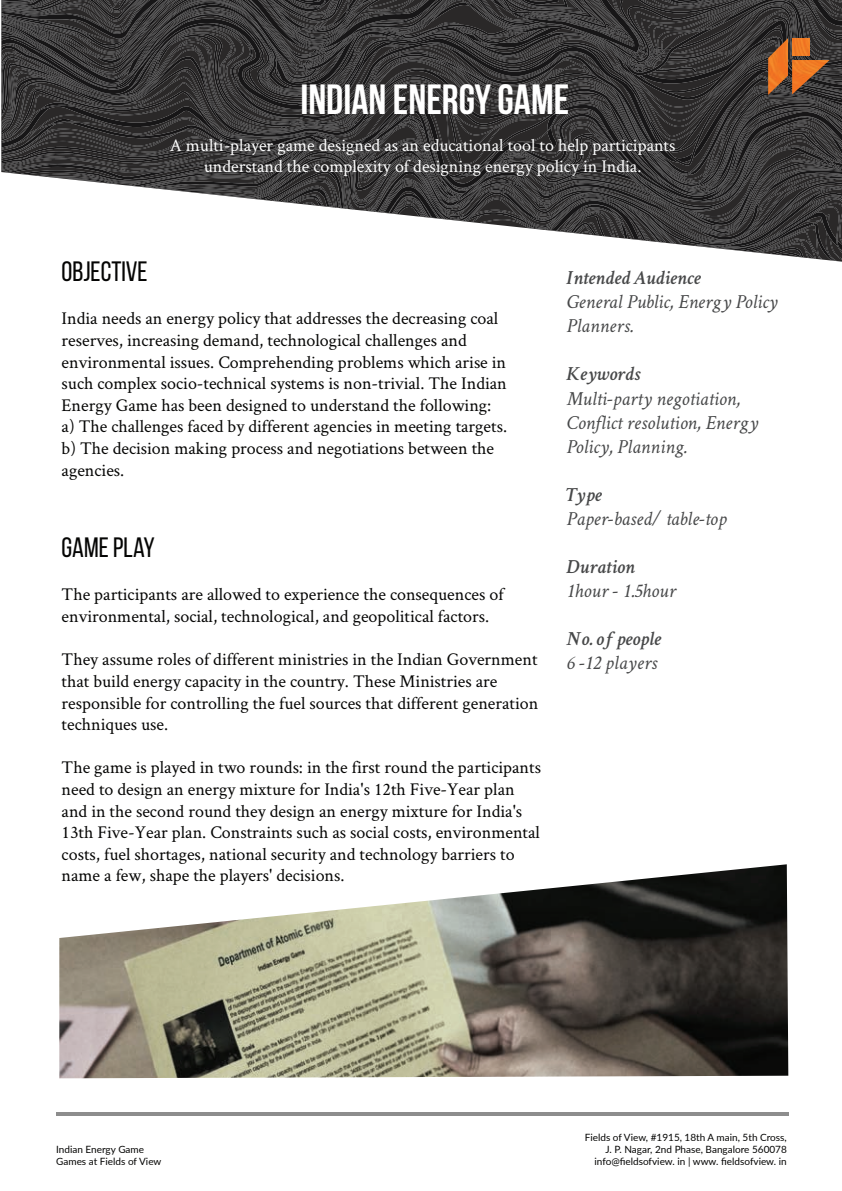
<style>
.page{position:relative;width:842px;height:1191px;background:#fff}
.page>*{position:absolute;margin:0;border:0;box-sizing:border-box;transform-origin:0 0}
.t1{font:700 42px "Bebas Neue";color:#fff}
.t2{font:28px "Bebas Neue";color:#050504}
.t3{font:italic 20px/24px "Crimson Text";color:#474849}
.t4{font:italic 600 20px "Crimson Text";color:#474849}
.t5{font:18px/21.6px "Crimson Text";color:#050504}
.t6{font:18px/21.6px "Crimson Text";color:#fff;text-align:center}
.t7{font:10px/12px "Lato";color:#050504}
</style>
<div class="page">
<svg style="left:1px;top:81px;width:841px;height:85px;background:#363535"></svg>
<svg style="left:1px;top:79px;width:841px;height:2px;background:#353435"></svg>
<svg style="left:1px;top:77px;width:841px;height:2px;background:#373536"></svg>
<svg style="left:1px;top:75px;width:841px;height:2px;background:#373536"></svg>
<svg style="left:1px;top:70px;width:841px;height:5px;background:#363535"></svg>
<svg style="left:1px;top:66px;width:841px;height:3px;background:#363535"></svg>
<svg style="left:17px;top:62px;width:825px;height:4px;background:#373536"></svg>
<svg style="left:1px;top:58px;width:841px;height:4px;background:#383737"></svg>
<svg style="left:1px;top:53px;width:841px;height:5px;background:#393838"></svg>
<svg style="left:1px;top:50px;width:841px;height:3px;background:#383737"></svg>
<svg style="left:1px;top:47px;width:841px;height:3px;background:#373636"></svg>
<svg style="left:1px;top:0;width:841px;height:47px;background:#393738"></svg>
<svg style="left:723px;top:249px;width:119px;height:12px"></svg>
<svg style="left:648px;top:241px;width:194px;height:2px"></svg>
<svg style="left:146px;top:142px;width:696px;height:98px"></svg>
<svg style="left:147px;top:143px;width:695px;height:92px"></svg>
<img style="left:768px;top:38px;width:20px;height:57px">
<img style="left:792px;top:60px;width:38px;height:34px">
<img style="left:792px;top:38px;width:17px;height:18px">
<img style="left:59px;top:864px;width:729px;height:214px">
<hr style="left:56px;top:1112px;width:732px;height:3px;background:#8d8d8d">
<h1 class="t1" style="left:300px;top:77px;width:270px">INDIAN ENERGY GAME</h1>
<p class="t6" style="left:170px;top:133px;width:507px">A multi-player game designed as an educational tool to help participants understand the complexity of designing energy policy in India.</p>
<h2 class="t2" style="left:62px;top:256px;width:88px">OBJECTIVE</h2>
<p class="t5" style="left:62px;top:307px;width:447px">India needs an energy policy that addresses the decreasing coal reserves, increasing demand, technological challenges and environmental issues. Comprehending problems which arise in such complex socio-technical systems is non-trivial. The Indian Energy Game has been designed to understand the following: a) The challenges faced by different agencies in meeting targets. b) The decision making process and negotiations between the agencies.</p>
<h2 class="t2" style="left:62px;top:532px;width:95px">GAME PLAY</h2>
<p class="t5" style="left:62px;top:583px;width:443px">The participants are allowed to experience the consequences of environmental, social, technological, and geopolitical factors.</p>
<p class="t5" style="left:62px;top:648px;width:478px">They assume roles of different ministries in the Indian Government that build energy capacity in the country. These Ministries are responsible for controlling the fuel sources that different generation techniques use.</p>
<p class="t5" style="left:62px;top:756px;width:481px">The game is played in two rounds: in the first round the participants need to design an energy mixture for India's 12th Five-Year plan and in the second round they design an energy mixture for India's 13th Five-Year plan. Constraints such as social costs, environmental costs, fuel shortages, national security and technology barriers to name a few, shape the players' decisions.</p>
<p class="t4" style="left:566px;top:264px;width:136px">Intended Audience</p>
<p class="t3" style="left:566px;top:290px;width:213px">General Public, Energy Policy<br>Planners.</p>
<p class="t4" style="left:566px;top:360px;width:75px">Keywords</p>
<p class="t3" style="left:566px;top:386px;width:193px">Multi-party negotiation,<br>Conflict resolution, Energy<br>Policy, Planning.</p>
<p class="t4" style="left:566px;top:480px;width:37px">Type</p>
<p class="t3" style="left:566px;top:506px;width:162px">Paper-based/ table-top</p>
<p class="t4" style="left:566px;top:552px;width:70px">Duration</p>
<p class="t3" style="left:566px;top:578px;width:111px">1hour - 1.5hour</p>
<p class="t4" style="left:566px;top:624px;width:96px">No. of people</p>
<p class="t3" style="left:566px;top:650px;width:92px">6 -12 players</p>
<p class="t7" style="left:56px;top:1143px;width:107px">Indian Energy Game<br>Games at Fields of View</p>
<p class="t7" style="left:585px;top:1130px;width:204px;text-align:right">Fields of View, #1915, 18th A main, 5th Cross,<br>J. P. Nagar, 2nd Phase, Bangalore 560078 info@fieldsofview. in | www. fieldsofview. in</p>
</div>
